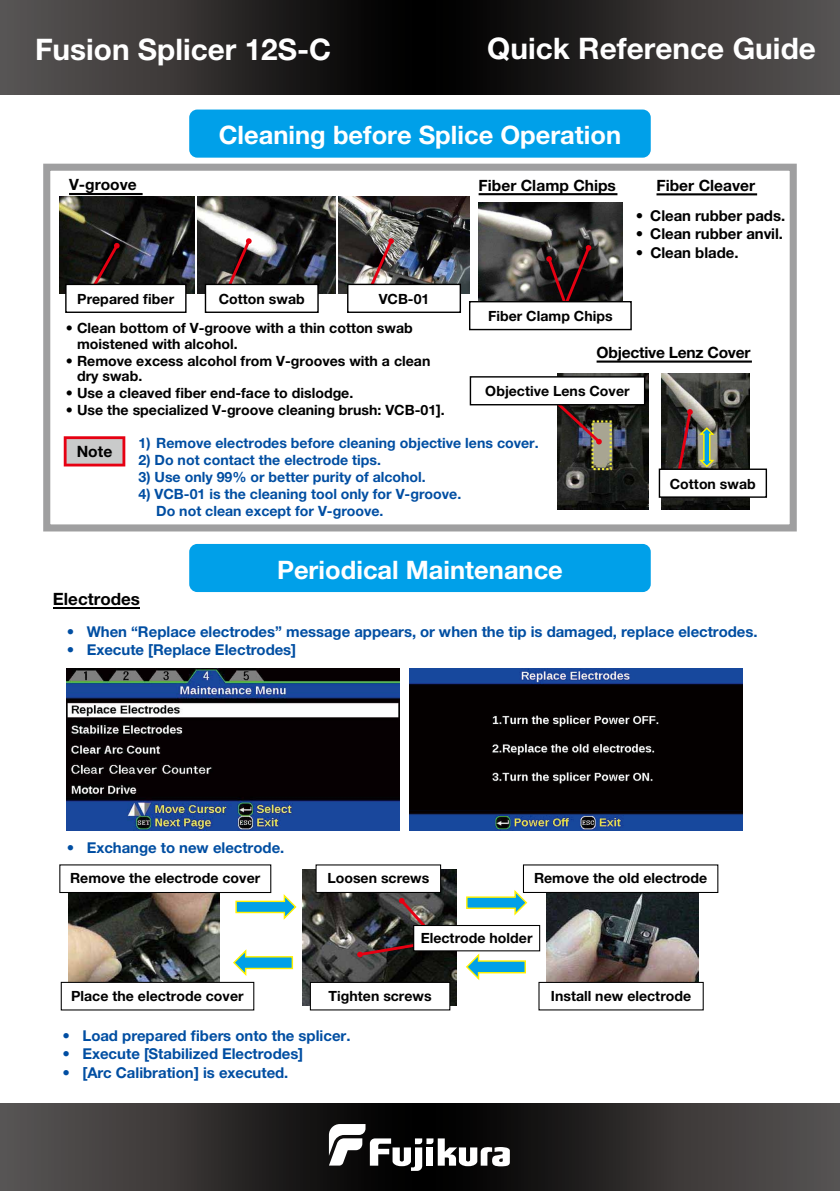
<style>
.page{position:relative;width:840px;height:1191px;background:#fff}
.page>*{position:absolute;margin:0;border:0;box-sizing:border-box;transform-origin:0 0}
.t1{font:700 29.6px "Helvetica Neue LT Std";color:#fff}
.t2{font:700 25.4px "Helvetica Neue LT Std";color:#fff}
.t3{font:700 17px "Helvetica Neue LT Std";color:#000}
.t4{font:700 15.6px "Helvetica Neue LT Std";color:#000}
.t5{font:700 15px "Helvetica Neue LT Std";color:#004ea2}
.t6{font:700 15px "Helvetica Neue LT Std";color:#000}
.t7{font:700 14.2px/15.6px "Helvetica Neue LT Std";color:#000}
.t8{font:700 14.2px/17px "Helvetica Neue LT Std";color:#004ea2}
.t9{font:700 14px "Helvetica Neue LT Std";color:#000}
</style>
<div class="page">
<svg style="left:0;top:1103px;width:839px;height:88px;background:#312f2e"></svg>
<svg style="left:0;top:0;width:839px;height:94px;background:#2c2a29"></svg>
<svg style="left:329px;top:1124px;width:180px;height:46px"></svg>
<img style="left:197px;top:197px;width:139px;height:96px">
<img style="left:59px;top:197px;width:135px;height:96px">
<img style="left:338px;top:197px;width:131px;height:96px">
<img style="left:67px;top:668px;width:332px;height:162px">
<img style="left:409px;top:668px;width:333px;height:162px">
<img style="left:478px;top:202px;width:143px;height:99px">
<div style="left:189px;top:110px;width:461px;height:48px;background:#00a0e9;border-radius:8px"></div>
<hr style="left:69px;top:193px;width:73px;height:2px;background:#000">
<hr style="left:478px;top:193px;width:139px;height:2px;background:#000">
<hr style="left:656px;top:193px;width:100px;height:2px;background:#000">
<hr style="left:596px;top:360px;width:155px;height:3px;background:#000">
<svg style="left:223px;top:237px;width:29px;height:47px"></svg>
<div style="left:205px;top:284px;width:113px;height:28px;background:#fff"></div>
<div style="left:205px;top:284px;width:113px;height:29px;border:1px solid #000"></div>
<svg style="left:85px;top:242px;width:36px;height:42px;background:#2c1716"></svg>
<div style="left:66px;top:284px;width:120px;height:28px;background:#fff"></div>
<div style="left:65px;top:284px;width:121px;height:29px;border:1px solid #000"></div>
<svg style="left:545px;top:244px;width:47px;height:57px;background:#391d1e"></svg>
<div style="left:468px;top:301px;width:163px;height:29px;border:1px solid #000"></div>
<div style="left:43px;top:164px;width:753px;height:367px;border:7px solid #9f9fa0"></div>
<div style="left:189px;top:544px;width:461px;height:48px;background:#00a0e9;border-radius:8px"></div>
<hr style="left:53px;top:607px;width:86px;height:1px;background:#000">
<img style="left:661px;top:374px;width:88px;height:136px">
<img style="left:557px;top:374px;width:90px;height:136px">
<div style="left:591px;top:420px;width:20px;height:50px;border:2px dashed #efea3c"></div>
<svg style="left:553px;top:405px;width:49px;height:40px;background:#554342"></svg>
<svg style="left:673px;top:409px;width:42px;height:59px;background:#615b51"></svg>
<div style="left:470px;top:377px;width:174px;height:28px;background:#fff"></div>
<div style="left:469px;top:376px;width:176px;height:29px;border:1px solid #000"></div>
<div style="left:659px;top:469px;width:106px;height:28px;background:#fff"></div>
<div style="left:658px;top:468px;width:108px;height:30px;border:1px solid #000"></div>
<svg style="left:64px;top:436px;width:61px;height:30px;background:#d0999e"></svg>
<img style="left:68px;top:893px;width:151px;height:88px">
<img style="left:302px;top:869px;width:154px;height:136px">
<img style="left:546px;top:893px;width:152px;height:89px">
<div style="left:316px;top:865px;width:124px;height:27px;background:#fff"></div>
<div style="left:315px;top:864px;width:126px;height:29px;border:1px solid #000"></div>
<div style="left:310px;top:982px;width:139px;height:28px;background:#fff"></div>
<div style="left:310px;top:982px;width:140px;height:28px;border:1px solid #000"></div>
<div style="left:522px;top:864px;width:196px;height:29px;border:1px solid #000"></div>
<div style="left:538px;top:982px;width:165px;height:28px;border:1px solid #000"></div>
<img style="left:356px;top:896px;width:80px;height:61px">
<div style="left:413px;top:925px;width:126px;height:25px;background:#fff"></div>
<div style="left:413px;top:925px;width:127px;height:26px;border:1px solid #000"></div>
<div style="left:59px;top:864px;width:212px;height:29px;border:1px solid #000"></div>
<svg style="left:234px;top:892px;width:63px;height:28px"></svg>
<svg style="left:466px;top:888px;width:62px;height:28px"></svg>
<svg style="left:464px;top:951px;width:62px;height:29px"></svg>
<svg style="left:233px;top:949px;width:60px;height:27px"></svg>
<div style="left:61px;top:981px;width:193px;height:29px;border:1px solid #000"></div>
<svg style="left:365px;top:237px;width:29px;height:47px"></svg>
<div style="left:347px;top:284px;width:113px;height:28px;background:#fff"></div>
<div style="left:347px;top:284px;width:114px;height:29px;border:1px solid #000"></div>
<h1 class="t1" style="left:35px;top:31px;width:297px">Fusion Splicer 12S-C</h1>
<h1 class="t1" style="left:487px;top:30px;width:330px">Quick Reference Guide</h1>
<h2 class="t2" style="left:219px;top:119px;width:403px">Cleaning before Splice Operation</h2>
<p class="t4" style="left:69px;top:175px;width:69px">V-groove</p>
<p class="t4" style="left:478px;top:175px;width:139px">Fiber Clamp Chips</p>
<p class="t4" style="left:656px;top:176px;width:100px">Fiber Cleaver</p>
<p class="t9" style="left:77px;top:290px;width:98px">Prepared fiber</p>
<p class="t9" style="left:218px;top:290px;width:87px">Cotton swab</p>
<p class="t9" style="left:378px;top:290px;width:52px">VCB-01</p>
<p class="t6" style="left:635px;top:206px;width:151px">• Clean rubber pads.</p>
<p class="t6" style="left:635px;top:224px;width:148px">• Clean rubber anvil.</p>
<p class="t6" style="left:635px;top:243px;width:104px">• Clean blade.</p>
<p class="t9" style="left:488px;top:307px;width:126px">Fiber Clamp Chips</p>
<p class="t7" style="left:77px;top:320px;width:337px;text-indent:-11px">• Clean bottom of V-groove with a thin cotton swab moistened with alcohol.</p>
<p class="t7" style="left:77px;top:353px;width:354px;text-indent:-11px">• Remove excess alcohol from V-grooves with a clean dry swab.</p>
<p class="t7" style="left:66px;top:385px;width:289px">• Use a cleaved fiber end-face to dislodge.</p>
<p class="t7" style="left:66px;top:402px;width:380px">• Use the specialized V-groove cleaning brush: VCB-01].</p>
<p class="t8" style="left:138px;top:434px;width:401px">1) Remove electrodes before cleaning objective lens cover.</p>
<p class="t8" style="left:138px;top:451px;width:244px">2) Do not contact the electrode tips.</p>
<p class="t8" style="left:138px;top:468px;width:289px">3) Use only 99% or better purity of alcohol.</p>
<p class="t8" style="left:156px;top:485px;width:306px;text-indent:-18px">4) VCB-01 is the cleaning tool only for V-groove.<br>Do not clean except for V-groove.</p>
<p class="t4" style="left:596px;top:343px;width:155px">Objective Lenz Cover</p>
<p class="t9" style="left:485px;top:383px;width:146px">Objective Lens Cover</p>
<p class="t4" style="left:77px;top:441px;width:37px">Note</p>
<p class="t9" style="left:669px;top:475px;width:87px">Cotton swab</p>
<h2 class="t2" style="left:277px;top:554px;width:287px">Periodical Maintenance</h2>
<p class="t3" style="left:53px;top:588px;width:89px">Electrodes</p>
<p class="t5" style="left:67px;top:622px;width:692px">• When “Replace electrodes” message appears, or when the tip is damaged, replace electrodes.</p>
<p class="t5" style="left:67px;top:640px;width:231px">• Execute [Replace Electrodes]</p>
<p class="t5" style="left:67px;top:838px;width:219px">• Exchange to new electrode.</p>
<p class="t9" style="left:70px;top:869px;width:192px">Remove the electrode cover</p>
<p class="t9" style="left:327px;top:869px;width:103px">Loosen screws</p>
<p class="t9" style="left:533px;top:869px;width:175px">Remove the old electrode</p>
<p class="t9" style="left:420px;top:929px;width:113px">Electrode holder</p>
<p class="t9" style="left:71px;top:987px;width:174px">Place the electrode cover</p>
<p class="t5" style="left:62px;top:1026px;width:289px">• Load prepared fibers onto the splicer.</p>
<p class="t5" style="left:62px;top:1044px;width:242px">• Execute [Stabilized Electrodes]</p>
<p class="t5" style="left:62px;top:1063px;width:227px">• [Arc Calibration] is executed.</p>
<p class="t9" style="left:328px;top:987px;width:105px">Tighten screws</p>
<p class="t9" style="left:550px;top:987px;width:142px">Install new electrode</p>
</div>
